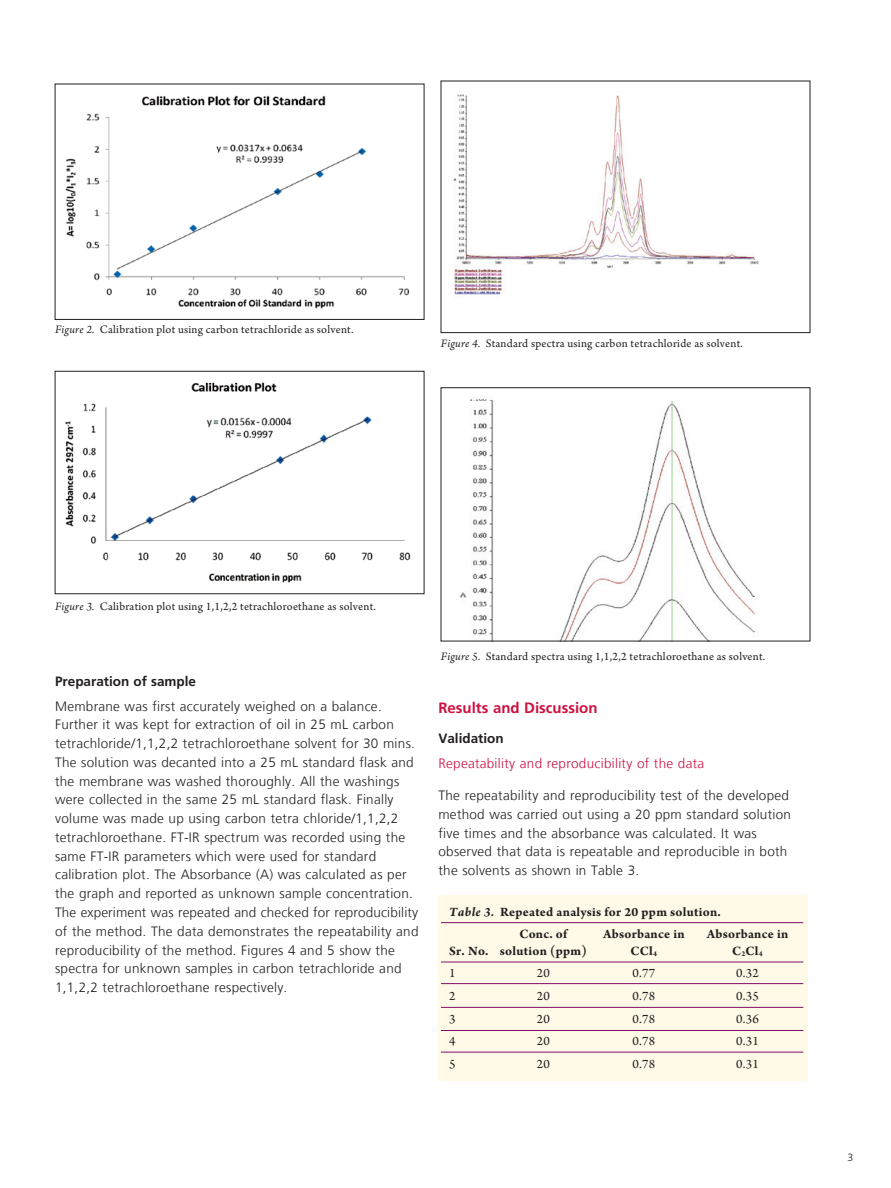
<style>
.page{position:relative;width:891px;height:1188px;background:#fff}
.page>*{position:absolute;margin:0;border:0;box-sizing:border-box;transform-origin:0 0}
.t1{font:700 15px "Frutiger LT Com";color:#cd1141}
.t2{font:300 13.5px/18.8px "Frutiger LT Com";letter-spacing:.02em;color:#231f20}
.t3{font:700 13.5px/22.6px "Arno Pro";letter-spacing:.02em;color:#231f20}
.t4{font:13.5px "Arno Pro";letter-spacing:.02em;color:#231f20}
.t5{font:300 13.5px "Frutiger LT Com";letter-spacing:.02em;color:#cd1141}
.t6{font:700 13.5px "Frutiger";color:#231f20}
.t7{font:12px "Arno Pro";letter-spacing:.02em;color:#231f20}
.t8{font:300 10.5px "Frutiger";color:#231f20}
.s1{font-style:italic}
</style>
<div class="page">
<img style="left:65px;top:95px;width:345px;height:214px">
<div style="left:55px;top:84px;width:369px;height:236px;border:1px solid #231f20"></div>
<img style="left:453px;top:94px;width:306px;height:201px">
<div style="left:441px;top:81px;width:369px;height:252px;border:1px solid #231f20"></div>
<img style="left:460px;top:399px;width:295px;height:240px">
<img style="left:65px;top:382px;width:346px;height:201px">
<div style="left:55px;top:371px;width:369px;height:223px;border:1px solid #231f20"></div>
<div style="left:438px;top:895px;width:370px;height:186px;background:#fefae7"></div>
<hr style="left:441px;top:922px;width:362px;height:1px;background:#7f0e69">
<hr style="left:441px;top:962px;width:362px;height:1px;background:#7f0e69">
<hr style="left:441px;top:1030px;width:362px;height:1px;background:#7f0e69">
<hr style="left:441px;top:983px;width:362px;height:1px;background:#7f0e69">
<hr style="left:441px;top:1052px;width:362px;height:1px;background:#7f0e69">
<hr style="left:441px;top:1007px;width:362px;height:1px;background:#7f0e69">
<p class="t7" style="left:55px;top:323px;width:300px"><span class="s1">Figure 2.</span> Calibration plot using carbon tetrachloride as solvent.</p>
<p class="t7" style="left:441px;top:337px;width:303px"><span class="s1">Figure 4.</span> Standard spectra using carbon tetrachloride as solvent.</p>
<p class="t7" style="left:55px;top:599px;width:322px"><span class="s1">Figure 3.</span> Calibration plot using 1,1,2,2 tetrachloroethane as solvent.</p>
<p class="t6" style="left:55px;top:673px;width:143px">Preparation of sample</p>
<p class="t2" style="left:55px;top:697px;width:365px">Membrane was first accurately weighed on a balance.<br>Further it was kept for extraction of oil in 25 mL carbon tetrachloride/1,1,2,2 tetrachloroethane solvent for 30 mins.<br>The solution was decanted into a 25 mL standard flask and the membrane was washed thoroughly. All the washings were collected in the same 25 mL standard flask. Finally volume was made up using carbon tetra chloride/1,1,2,2 tetrachloroethane. FT-IR spectrum was recorded using the same FT-IR parameters which were used for standard calibration plot. The Absorbance (A) was calculated as per the graph and reported as unknown sample concentration.<br>The experiment was repeated and checked for reproducibility of the method. The data demonstrates the repeatability and reproducibility of the method. Figures 4 and 5 show the spectra for unknown samples in carbon tetrachloride and 1,1,2,2 tetrachloroethane respectively.</p>
<p class="t7" style="left:441px;top:650px;width:326px"><span class="s1">Figure 5.</span> Standard spectra using 1,1,2,2 tetrachloroethane as solvent.</p>
<p class="t1" style="left:438px;top:699px;width:161px">Results and Discussion</p>
<p class="t6" style="left:438px;top:730px;width:67px">Validation</p>
<p class="t5" style="left:438px;top:755px;width:267px">Repeatability and reproducibility of the data</p>
<p class="t2" style="left:438px;top:786px;width:354px">The repeatability and reproducibility test of the developed method was carried out using a 20 ppm standard solution five times and the absorbance was calculated. It was observed that data is repeatable and reproducible in both the solvents as shown in Table 3.</p>
<p class="t3" style="left:519px;top:901px;width:203px;text-indent:-70px"><span class="s1">Table 3.</span> Repeated analysis for 20 ppm solution.<br>Conc. of</p>
<p class="t3" style="left:603px;top:924px;width:83px">Absorbance in</p>
<p class="t3" style="left:707px;top:924px;width:83px">Absorbance in</p>
<p class="t3" style="left:449px;top:940px;width:139px">Sr. No. solution (ppm)</p>
<p class="t3" style="left:631px;top:940px;width:28px">CCl<sub>4</sub></p>
<p class="t3" style="left:732px;top:940px;width:32px">C<sub>2</sub>Cl<sub>4</sub></p>
<p class="t4" style="left:449px;top:965px;width:8px">1</p>
<p class="t4" style="left:537px;top:965px;width:15px">20</p>
<p class="t4" style="left:632px;top:965px;width:24px">0.77</p>
<p class="t4" style="left:736px;top:965px;width:24px">0.32</p>
<p class="t4" style="left:449px;top:988px;width:8px">2</p>
<p class="t4" style="left:537px;top:988px;width:15px">20</p>
<p class="t4" style="left:632px;top:988px;width:24px">0.78</p>
<p class="t4" style="left:736px;top:988px;width:24px">0.35</p>
<p class="t4" style="left:449px;top:1011px;width:8px">3</p>
<p class="t4" style="left:537px;top:1011px;width:15px">20</p>
<p class="t4" style="left:632px;top:1011px;width:24px">0.78</p>
<p class="t4" style="left:736px;top:1011px;width:24px">0.36</p>
<p class="t4" style="left:449px;top:1034px;width:8px">4</p>
<p class="t4" style="left:537px;top:1034px;width:15px">20</p>
<p class="t4" style="left:632px;top:1034px;width:24px">0.78</p>
<p class="t4" style="left:736px;top:1034px;width:24px">0.31</p>
<p class="t4" style="left:449px;top:1056px;width:8px">5</p>
<p class="t4" style="left:537px;top:1056px;width:15px">20</p>
<p class="t4" style="left:632px;top:1056px;width:24px">0.78</p>
<p class="t4" style="left:736px;top:1056px;width:24px">0.31</p>
<p class="t8" style="left:848px;top:1151px;width:7px">3</p>
</div>
